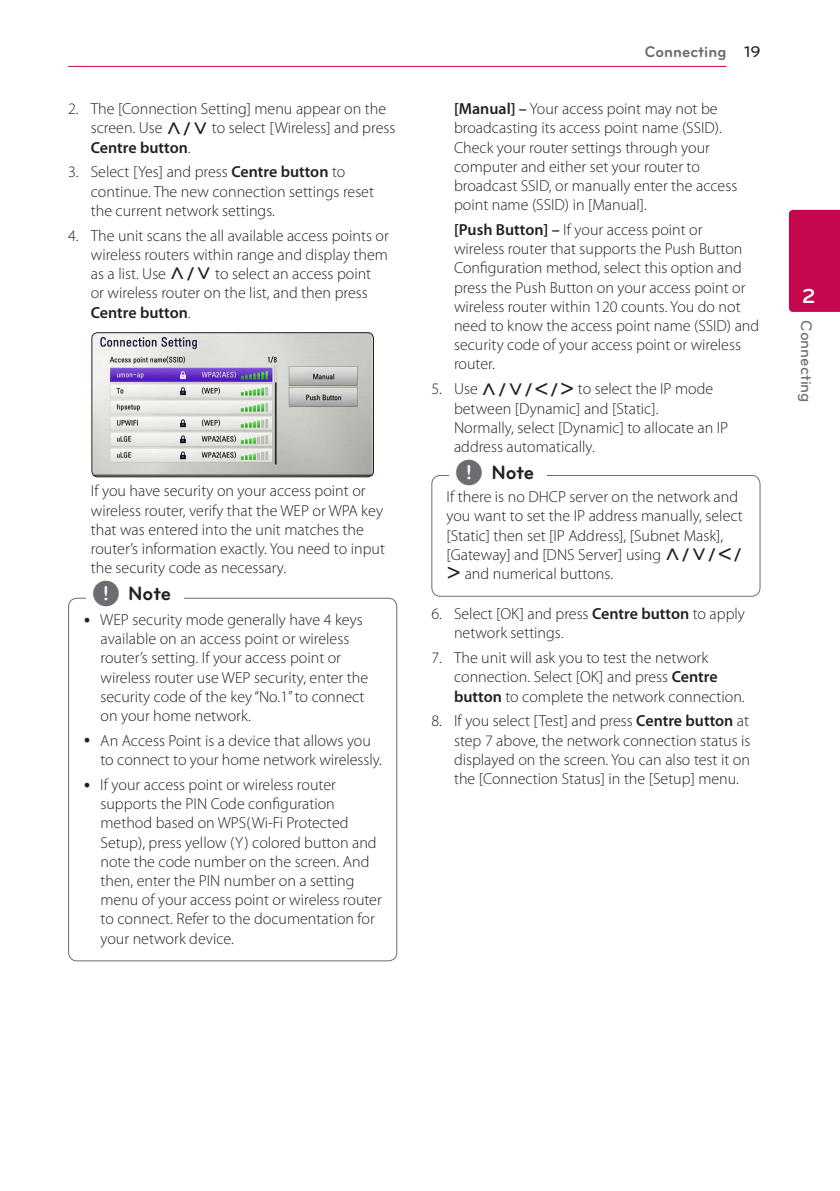
<style>
.page{position:relative;width:840px;height:1191px;background:#fff}
.page>*{position:absolute;margin:0;border:0;box-sizing:border-box;transform-origin:0 0}
.t1{font:700 21px "Bryant LG";color:#fff}
.t2{font:700 20px "Bryant LG";color:#231f20}
.Contents_Text_Sub_Nu{font:300 16px/19.2px "Myriad Pro";color:#231f20}
.Content_text_Num{font:300 16px/19.2px "Myriad Pro";color:#231f20}
.t3{font:700 16px "Bryant LG";color:#6c6d70}
.t4{font:500 16px "Bryant LG";color:#6c6d70}
.s1{font-family:"UPSYS Common";font-weight:400}
.s2{font-weight:600}
.s3{font-family:"UPSYS Common";font-weight:400;font-size:30px;color:#6c6d70}
.s4{font-weight:500;color:#231f20}
</style>
<div class="page">
<hr style="left:68px;top:66px;width:658px;height:1px;background:#c50750">
<div style="left:788px;top:210px;width:51px;height:102px;background:#c50750"></div>
<img style="left:92px;top:333px;width:281px;height:144px">
<div style="left:91px;top:332px;width:283px;height:145px;border:1px solid #231f20;border-radius:6px"></div>
<div style="left:68px;top:598px;width:329px;height:363px;border:1px solid #6c6d70;border-radius:9px"></div>
<div style="left:86px;top:590px;width:97px;height:20px;background:#fff"></div>
<div style="left:431px;top:475px;width:329px;height:122px;border:1px solid #6c6d70;border-radius:9px"></div>
<div style="left:449px;top:469px;width:97px;height:20px;background:#fff"></div>
<p class="Content_text_Num" style="left:91px;top:99px;width:306px;text-indent:-23px">2. The [Connection Setting] menu appear on the screen. Use <span class="s1">W/S</span> to select [Wireless] and press<br><span class="s2">Centre button</span>.</p>
<p class="Content_text_Num" style="left:91px;top:162px;width:284px;text-indent:-23px">3. Select [Yes] and press <span class="s2">Centre button</span> to continue. The new connection settings reset the current network settings.</p>
<p class="Content_text_Num" style="left:91px;top:226px;width:299px;text-indent:-23px">4. The unit scans the all available access points or wireless routers within range and display them as a list. Use <span class="s1">W/S</span> to select an access point<br>or wireless router on the list, and then press <span class="s2">Centre button</span>.</p>
<p class="Contents_Text_Sub_Nu" style="left:91px;top:481px;width:295px">If you have security on your access point or wireless router, verify that the WEP or WPA key that was entered into the unit matches the router’s information exactly. You need to input the security code as necessary.</p>
<p class="Contents_Text_Sub_Nu" style="left:100px;top:610px;width:269px">WEP security mode generally have 4 keys available on an access point or wireless router’s setting. If your access point or wireless router use WEP security, enter the security code of the key “No.1” to connect on your home network.</p>
<p class="Contents_Text_Sub_Nu" style="left:100px;top:730px;width:283px">An Access Point is a device that allows you to connect to your home network wirelessly.</p>
<p class="Contents_Text_Sub_Nu" style="left:100px;top:775px;width:283px">If your access point or wireless router supports the PIN Code configuration method based on WPS(Wi-Fi Protected Setup), press yellow (Y) colored button and note the code number on the screen. And then, enter the PIN number on a setting menu of your access point or wireless router to connect. Refer to the documentation for your network device.</p>
<p class="t2" style="left:92px;top:581px;width:81px"><span class="s3">,</span> Note</p>
<p class="t3" style="left:644px;top:42px;width:117px">Connecting <span class="s4">19</span></p>
<p class="Contents_Text_Sub_Nu" style="left:454px;top:99px;width:285px"><span class="s2">[Manual] –</span> Your access point may not be broadcasting its access point name (SSID).<br>Check your router settings through your computer and either set your router to broadcast SSID, or manually enter the access point name (SSID) in [Manual].</p>
<p class="Contents_Text_Sub_Nu" style="left:454px;top:220px;width:306px"><span class="s2">[Push Button] –</span> If your access point or<br>wireless router that supports the Push Button Configuration method, select this option and press the Push Button on your access point or wireless router within 120 counts. You do not need to know the access point name (SSID) and security code of your access point or wireless router.</p>
<p class="Content_text_Num" style="left:454px;top:379px;width:275px;text-indent:-23px">5. Use <span class="s1">W/S/A/D</span> to select the IP mode between [Dynamic] and [Static].<br>Normally, select [Dynamic] to allocate an IP address automatically.</p>
<p class="Contents_Text_Sub_Nu" style="left:446px;top:487px;width:298px">If there is no DHCP server on the network and you want to set the IP address manually, select [Static] then set [IP Address], [Subnet Mask], [Gateway] and [DNS Server] using <span class="s1">W/S/A/ D</span> and numerical buttons.</p>
<p class="t2" style="left:454px;top:460px;width:81px"><span class="s3">,</span> Note</p>
<p class="Content_text_Num" style="left:454px;top:604px;width:292px;text-indent:-23px">6. Select [OK] and press <span class="s2">Centre button</span> to apply network settings.</p>
<p class="Content_text_Num" style="left:454px;top:648px;width:292px;text-indent:-23px">7. The unit will ask you to test the network connection. Select [OK] and press <span class="s2">Centre button</span> to complete the network connection.</p>
<p class="Content_text_Num" style="left:454px;top:711px;width:298px;text-align:justify;text-indent:-23px">8. If you select [Test] and press <span class="s2">Centre button</span> at step 7 above, the network connection status is displayed on the screen. You can also test it on the [Connection Status] in the [Setup] menu.</p>
<h1 class="t1" style="left:801px;top:283px;width:15px">2</h1>
<p class="t4" style="left:815px;top:320px;width:84px;rotate:90deg">Connecting</p>
</div>
